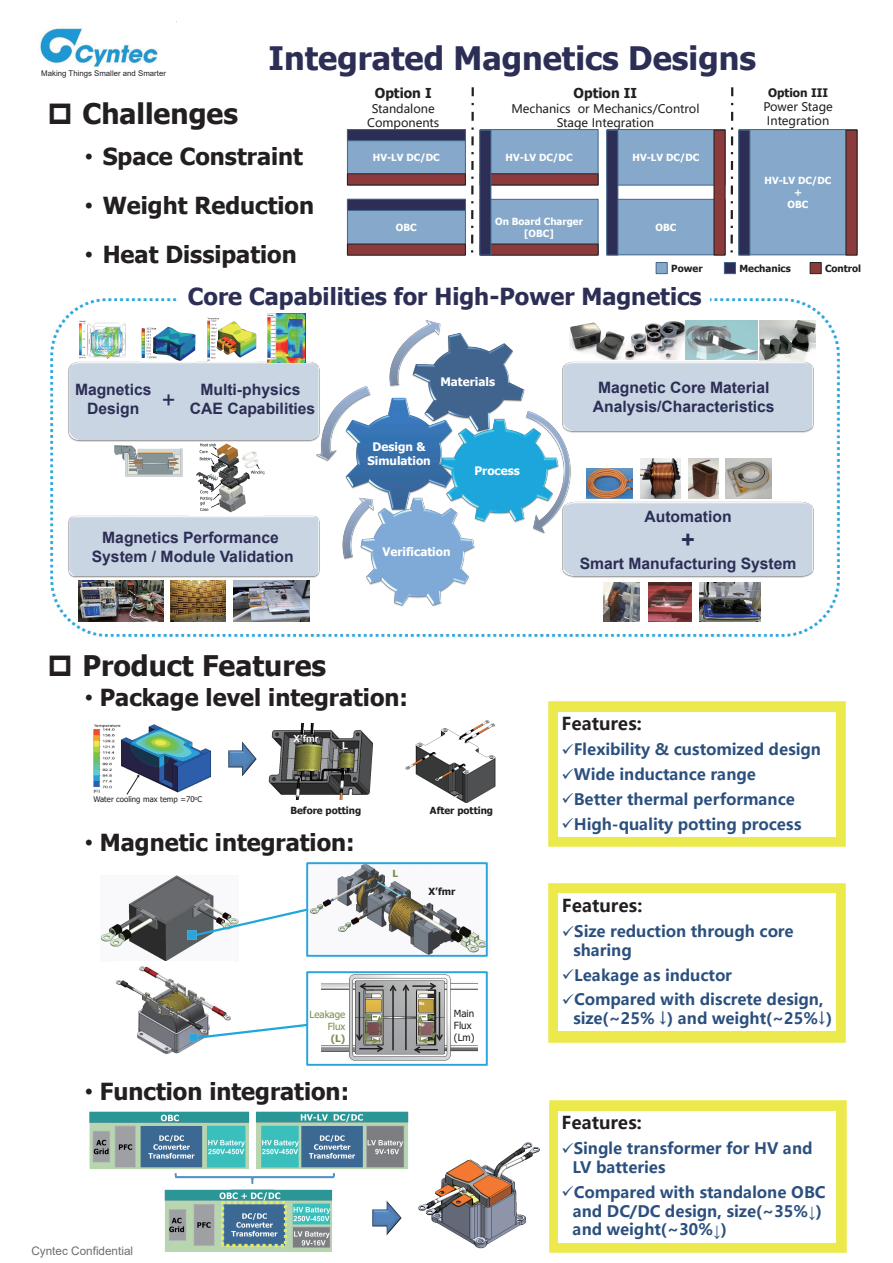
<style>
.page{position:relative;width:893px;height:1263px;background:#fff}
.page>*{position:absolute;margin:0;border:0;box-sizing:border-box;transform-origin:0 0}
.t1{font:700 32.25px "Tahoma";color:#2c2e55}
.t2{font:700 28.35px "Tahoma";color:#231f20}
.t3{font:700 23.55px "Tahoma";color:#231f20}
.t4{font:700 23.55px "Tahoma";color:#2c2e55}
.t5{font:700 23.55px "Arial";color:#2c2e55}
.t6{font:700 17.55px "Microsoft Ya Hei";color:#231f20}
.t7{font:700 15.75px/18.8px "Microsoft Ya Hei";color:#2b507e}
.t8{font:700 15.75px/18.8px "Arial";color:#2c2e55;text-align:center}
.t9{font:700 13.65px "Tahoma";color:#231f20}
.t10{font:11.7px/14.1px "Microsoft Ya Hei";color:#231f20;text-align:center}
.t11{font:700 11.7px/14.1px "Tahoma";color:#fff;text-align:center}
.t12{font:11.7px "Arial";color:#6d6e71}
.t13{font:700 11.7px "Tahoma";color:#231f20}
.t14{font:700 9.75px/11.7px "Tahoma";color:#fff;text-align:center}
.t15{font:700 9.75px "Tahoma";color:#231f20}
.t16{font:9.75px/11.7px "Tahoma";color:#231f20}
.t17{font:9.75px/11.7px "Tahoma";color:#788e49;text-align:right}
.t18{font:700 9.75px "Arial";color:#fff}
.t19{font:700 9.75px "Tahoma";color:#788e49}
.t20{font:7.8px "Arial";color:#231f20}
.t21{font:7.8px "Tahoma";color:#231f20}
.t22{font:700 4.35px "Tahoma";color:#fff}
.s1{font-family:"Arial";font-weight:400}
.s2{font-family:"Tahoma"}
</style>
<div class="page">
<img style="left:40px;top:28px;width:118px;height:40px">
<img style="left:268px;top:724px;width:105px;height:75px">
<img style="left:101px;top:875px;width:113px;height:86px">
<img style="left:90px;top:1111px;width:319px;height:140px">
<img style="left:94px;top:724px;width:117px;height:68px">
<svg style="left:126px;top:774px;width:13px;height:21px"></svg>
<img style="left:50px;top:298px;width:789px;height:338px">
<div style="left:180px;top:285px;width:530px;height:23px;background:#fff"></div>
<img style="left:115px;top:966px;width:116px;height:88px">
<div style="left:347px;top:129px;width:119px;height:57px;background:#86a9cb;border:1px solid #416389"></div>
<div style="left:347px;top:199px;width:119px;height:56px;background:#86a9cb;border:1px solid #416389"></div>
<div style="left:347px;top:129px;width:119px;height:12px;background:#2c2e55;border:1px solid #416389"></div>
<div style="left:347px;top:199px;width:119px;height:12px;background:#2c2e55;border:1px solid #416389"></div>
<div style="left:347px;top:173px;width:119px;height:12px;background:#8b3b3b;border:1px solid #231f20"></div>
<div style="left:347px;top:244px;width:119px;height:12px;background:#8b3b3b;border:1px solid #231f20"></div>
<div style="left:480px;top:129px;width:119px;height:57px;background:#86a9cb;border:1px solid #416389"></div>
<div style="left:480px;top:199px;width:119px;height:56px;background:#86a9cb;border:1px solid #416389"></div>
<div style="left:480px;top:173px;width:119px;height:12px;background:#8b3b3b;border:1px solid #231f20"></div>
<div style="left:480px;top:244px;width:119px;height:12px;background:#8b3b3b;border:1px solid #231f20"></div>
<div style="left:607px;top:129px;width:119px;height:57px;background:#86a9cb;border:1px solid #416389"></div>
<div style="left:607px;top:199px;width:119px;height:56px;background:#86a9cb;border:1px solid #416389"></div>
<div style="left:713px;top:130px;width:13px;height:126px;background:#8b3b3b;border:1px solid #231f20"></div>
<div style="left:606px;top:130px;width:12px;height:126px;background:#2c2e55;border:1px solid #416389"></div>
<div style="left:739px;top:129px;width:118px;height:126px;background:#86a9cb;border:1px solid #416389"></div>
<div style="left:845px;top:130px;width:12px;height:126px;background:#8b3b3b;border:1px solid #231f20"></div>
<div style="left:738px;top:130px;width:12px;height:126px;background:#2c2e55;border:1px solid #416389"></div>
<div style="left:479px;top:130px;width:12px;height:126px;background:#2c2e55;border:1px solid #416389"></div>
<div style="left:656px;top:262px;width:12px;height:12px;background:#86a9cb;border:1px solid #416389"></div>
<div style="left:810px;top:262px;width:12px;height:12px;background:#8b3b3b;border:1px solid #231f20"></div>
<div style="left:724px;top:262px;width:12px;height:12px;background:#2c2e55;border:1px solid #416389"></div>
<svg style="left:471px;top:87px;width:3px;height:166px"></svg>
<svg style="left:730px;top:87px;width:4px;height:166px"></svg>
<img style="left:418px;top:1142px;width:122px;height:107px">
<img style="left:357px;top:429px;width:84px;height:49px">
<svg style="left:188px;top:907px;width:119px;height:32px"></svg>
<img style="left:307px;top:971px;width:181px;height:94px">
<svg style="left:189px;top:1022px;width:121px;height:20px"></svg>
<img style="left:307px;top:862px;width:181px;height:94px">
<img style="left:373px;top:1201px;width:29px;height:35px">
<img style="left:222px;top:1201px;width:64px;height:46px">
<img style="left:726px;top:458px;width:45px;height:41px">
<img style="left:640px;top:458px;width:41px;height:40px">
<img style="left:688px;top:458px;width:30px;height:41px">
<img style="left:405px;top:720px;width:91px;height:83px">
<img style="left:228px;top:741px;width:29px;height:35px">
<div style="left:549px;top:702px;width:297px;height:144px;background:#ebe94c"></div>
<div style="left:558px;top:712px;width:278px;height:125px;background:#fff"></div>
<div style="left:549px;top:884px;width:297px;height:158px;background:#ebe94c"></div>
<div style="left:558px;top:893px;width:278px;height:138px;background:#fff"></div>
<div style="left:550px;top:1101px;width:297px;height:151px;background:#ebe94c"></div>
<div style="left:558px;top:1111px;width:278px;height:131px;background:#fff"></div>
<p class="t20" style="left:41px;top:67px;width:126px">Making Things Smaller and Smarter</p>
<h1 class="t1" style="left:269px;top:36px;width:489px">Integrated Magnetics Designs</h1>
<h2 class="t2" style="left:82px;top:94px;width:157px">Challenges</h2>
<h3 class="t3" style="left:85px;top:140px;width:220px"><span class="s1">•</span> Space Constraint</h3>
<h3 class="t3" style="left:85px;top:189px;width:231px"><span class="s1">•</span> Weight Reduction</h3>
<h3 class="t3" style="left:85px;top:237px;width:214px"><span class="s1">•</span> Heat Dissipation</h3>
<p class="t9" style="left:375px;top:84px;width:58px">Option I</p>
<p class="t10" style="left:367px;top:101px;width:74px">Standalone<br>Components</p>
<p class="t14" style="left:373px;top:152px;width:68px">HV-LV DC/DC</p>
<p class="t14" style="left:396px;top:222px;width:22px">OBC</p>
<p class="t9" style="left:574px;top:84px;width:65px">Option II</p>
<p class="t10" style="left:511px;top:101px;width:190px">Mechanics or Mechanics/Control<br>Stage Integration</p>
<p class="t14" style="left:506px;top:152px;width:68px">HV-LV DC/DC</p>
<p class="t14" style="left:495px;top:216px;width:89px">On Board Charger [OBC]</p>
<p class="t14" style="left:633px;top:152px;width:68px">HV-LV DC/DC</p>
<p class="t14" style="left:656px;top:222px;width:22px">OBC</p>
<p class="t13" style="left:768px;top:84px;width:62px">Option III</p>
<p class="t10" style="left:763px;top:99px;width:71px">Power Stage<br>Integration</p>
<p class="t14" style="left:765px;top:175px;width:68px">HV-LV DC/DC +<br>OBC</p>
<p class="t15" style="left:671px;top:262px;width:33px">Power</p>
<p class="t15" style="left:739px;top:262px;width:53px">Mechanics</p>
<p class="t15" style="left:825px;top:262px;width:38px">Control</p>
<h3 class="t4" style="left:188px;top:280px;width:515px">Core Capabilities for High-Power Magnetics</h3>
<p class="t11" style="left:440px;top:375px;width:56px">Materials</p>
<p class="t8" style="left:87px;top:380px;width:90px;text-align:left;text-indent:-12px">Magnetics<br>Design <sup>+</sup></p>
<p class="t8" style="left:593px;top:379px;width:183px">Magnetic Core Material<br>Analysis/Characteristics</p>
<p class="t8" style="left:190px;top:380px;width:127px">Multi-physics<br>CAE Capabilities</p>
<p class="t8" style="left:92px;top:528px;width:203px">Magnetics Performance<br>System / Module Validation</p>
<p class="t11" style="left:367px;top:440px;width:65px">Design &amp;<br>Simulation</p>
<p class="t11" style="left:475px;top:464px;width:47px">Process</p>
<p class="t11" style="left:383px;top:545px;width:69px">Verification</p>
<h2 class="t2" style="left:82px;top:645px;width:245px">Product Features</h2>
<h3 class="t3" style="left:85px;top:680px;width:325px"><span class="s1">•</span> Package level integration:</h3>
<p class="t21" style="left:93px;top:794px;width:110px">Water cooling max temp =70<sup>o</sup>C</p>
<p class="t18" style="left:294px;top:731px;width:27px">X’fmr</p>
<p class="t18" style="left:342px;top:738px;width:7px">L</p>
<p class="t15" style="left:290px;top:803px;width:73px">Before potting</p>
<h3 class="t3" style="left:85px;top:826px;width:272px"><span class="s1">•</span> Magnetic integration:</h3>
<p class="t19" style="left:392px;top:867px;width:7px">L</p>
<p class="t15" style="left:430px;top:803px;width:65px">After potting</p>
<p class="t15" style="left:429px;top:885px;width:28px">X’fmr</p>
<p class="t17" style="left:309px;top:1009px;width:37px">Leakage<br>Flux</p>
<p class="t19" style="left:331px;top:1031px;width:16px">(L)</p>
<h3 class="t3" style="left:85px;top:1075px;width:266px"><span class="s1">•</span> Function integration:</h3>
<p class="t22" style="left:419px;top:1001px;width:7px">Ns</p>
<p class="t22" style="left:418px;top:1022px;width:8px">Np</p>
<p class="t16" style="left:454px;top:1008px;width:22px">Main<br>Flux (Lm)</p>
<p class="t12" style="left:31px;top:1242px;width:103px">Cyntec Confidential</p>
<p class="t8" style="left:644px;top:507px;width:89px">Automation</p>
<h3 class="t5" style="left:681px;top:523px;width:15px">+</h3>
<p class="t8" style="left:580px;top:554px;width:218px">Smart Manufacturing System</p>
<p class="t6" style="left:562px;top:712px;width:82px">Features:</p>
<p class="t7" style="left:562px;top:740px;width:261px">✓Flexibility &amp; customized design</p>
<p class="t7" style="left:562px;top:764px;width:196px">✓Wide inductance range</p>
<p class="t7" style="left:562px;top:789px;width:235px">✓Better thermal performance</p>
<p class="t7" style="left:562px;top:814px;width:241px">✓High-quality potting process</p>
<p class="t6" style="left:562px;top:893px;width:82px">Features:</p>
<p class="t7" style="left:573px;top:922px;width:222px;text-indent:-11px">✓Size reduction through core sharing</p>
<p class="t7" style="left:562px;top:965px;width:171px">✓Leakage as inductor</p>
<p class="t7" style="left:573px;top:990px;width:261px;text-indent:-11px">✓Compared with discrete design, size(~25% ↓) and weight(~25%↓)</p>
<p class="t6" style="left:562px;top:1110px;width:82px">Features:</p>
<p class="t7" style="left:573px;top:1139px;width:241px;text-indent:-11px">✓Single transformer for HV and<br>LV batteries</p>
<p class="t7" style="left:573px;top:1182px;width:254px;text-indent:-11px">✓Compared with standalone OBC and DC/DC design, size(~35%<span class="s2">↓</span>) and weight(~30%<span class="s2">↓</span>)</p>
</div>
